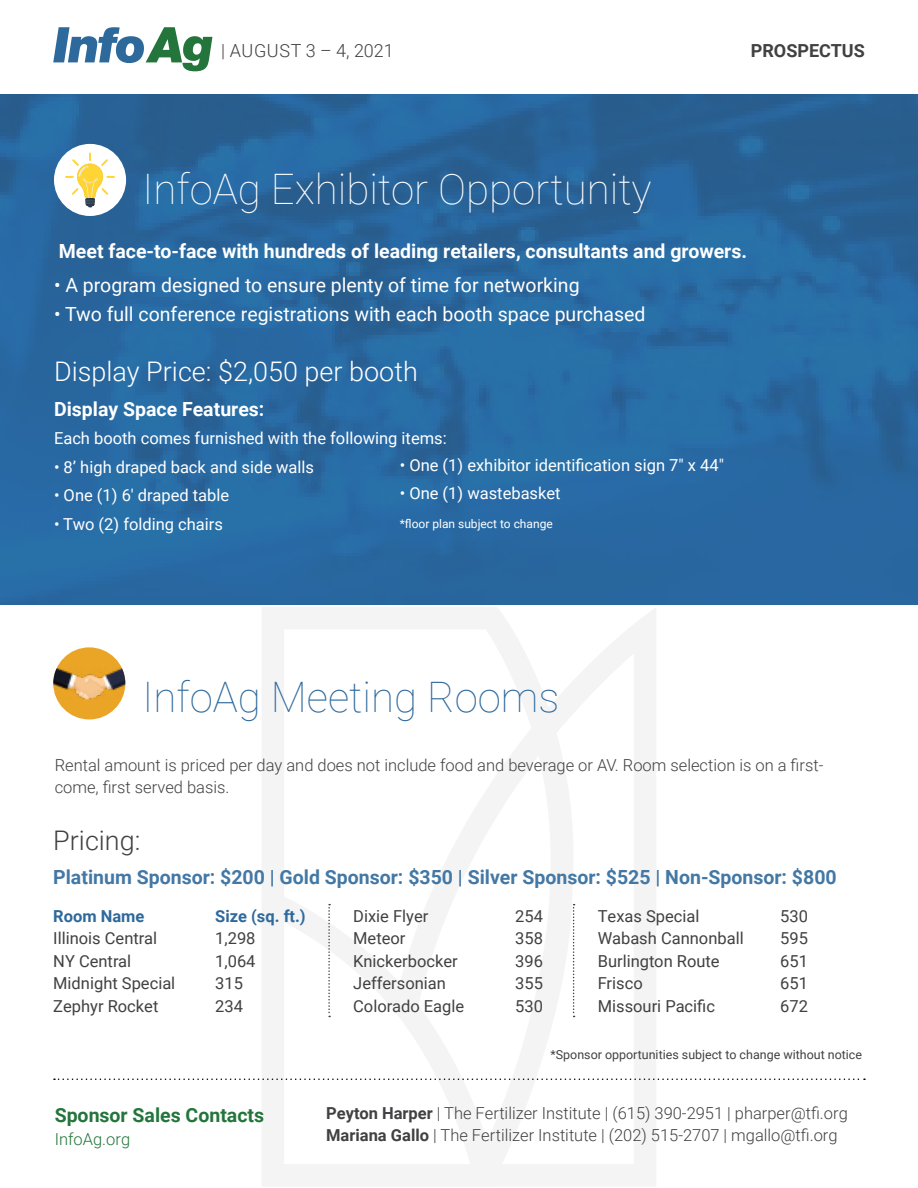
<style>
.page{position:relative;width:918px;height:1188px;background:#fff}
.page>*{position:absolute;margin:0;border:0;box-sizing:border-box;transform-origin:0 0}
.t1{font:100 42px "Roboto";color:#fff}
.t2{font:100 42px "Roboto";color:#2e699c}
.t3{font:300 27px "Roboto";color:#fff}
.t4{font:300 27px "Roboto";color:#414042}
.t5{font:19.5px "Roboto";color:#fff}
.t6{font:700 19.5px "Roboto";color:#fff}
.t7{font:700 19.5px "Roboto";color:#4378a5}
.t8{font:700 19.5px "Roboto";color:#24753b}
.t9{font:300 18px "Roboto";letter-spacing:.03em;color:#414042}
.t10{font:700 18px "Roboto";color:#414042}
.t11{font:300 16.5px/22.5px "Roboto";color:#414042}
.t12{font:16.5px "Roboto";color:#414042}
.t13{font:16.5px "Roboto";color:#fff}
.t14{font:700 16.5px "Roboto";color:#2e699c}
.t15{font:300 16.5px "Roboto";color:#24753b}
.t16{font:12.45px "Roboto";color:#414042}
.t17{font:12px "Roboto";color:#fff}
.s1{font-weight:700}
</style>
<div class="page">
<svg style="left:262px;top:607px;width:394px;height:579px"></svg>
<img style="left:0;top:94px;width:918px;height:511px">
<svg style="left:53px;top:27px;width:159px;height:44px"></svg>
<div style="left:54px;top:144px;width:72px;height:72px;background:#fff;border-radius:50%"></div>
<svg style="left:65px;top:153px;width:50px;height:54px"></svg>
<div style="left:53px;top:647px;width:72px;height:72px;background:#eba526;border-radius:50%"></div>
<img style="left:53px;top:667px;width:72px;height:32px">
<svg style="left:328px;top:904px;width:2px;height:113px"></svg>
<svg style="left:573px;top:904px;width:2px;height:113px"></svg>
<svg style="left:54px;top:1079px;width:811px;height:1px"></svg>
<p class="t9" style="left:221px;top:38px;width:174px">| AUGUST 3 – 4, 2021</p>
<p class="t10" style="left:751px;top:38px;width:115px">PROSPECTUS</p>
<h1 class="t1" style="left:143px;top:159px;width:511px">InfoAg Exhibitor Opportunity</h1>
<p class="t6" style="left:59px;top:237px;width:690px">Meet face-to-face with hundreds of leading retailers, consultants and growers.</p>
<p class="t5" style="left:54px;top:271px;width:527px">• A program designed to ensure plenty of time for networking</p>
<p class="t5" style="left:54px;top:300px;width:593px">• Two full conference registrations with each booth space purchased</p>
<h2 class="t3" style="left:54px;top:353px;width:365px">Display Price: $2,050 per booth</h2>
<p class="t6" style="left:54px;top:395px;width:212px">Display Space Features:</p>
<p class="t13" style="left:54px;top:427px;width:394px">Each booth comes furnished with the following items:</p>
<p class="t13" style="left:54px;top:455px;width:262px">• 8’ high draped back and side walls</p>
<p class="t13" style="left:54px;top:484px;width:177px">• One (1) 6' draped table</p>
<p class="t13" style="left:54px;top:512px;width:171px">• Two (2) folding chairs</p>
<p class="t13" style="left:400px;top:453px;width:326px">• One (1) exhibitor identification sign 7" x 44"</p>
<p class="t13" style="left:400px;top:482px;width:162px">• One (1) wastebasket</p>
<p class="t17" style="left:400px;top:515px;width:155px">*floor plan subject to change</p>
<h1 class="t2" style="left:143px;top:668px;width:418px">InfoAg Meeting Rooms</h1>
<p class="t11" style="left:55px;top:753px;width:770px">Rental amount is priced per day and does not include food and beverage or AV. Room selection is on a first&shy;come, first served basis.</p>
<h2 class="t4" style="left:53px;top:821px;width:89px">Pricing:</h2>
<p class="t7" style="left:53px;top:863px;width:785px">Platinum Sponsor: $200 | Gold Sponsor: $350 | Silver Sponsor: $525 | Non-Sponsor: $800</p>
<p class="t14" style="left:53px;top:905px;width:93px">Room Name</p>
<p class="t14" style="left:215px;top:905px;width:92px">Size (sq. ft.)</p>
<p class="t12" style="left:53px;top:927px;width:105px">Illinois Central</p>
<p class="t12" style="left:215px;top:927px;width:42px">1,298</p>
<p class="t12" style="left:53px;top:950px;width:79px">NY Central</p>
<p class="t12" style="left:215px;top:950px;width:42px">1,064</p>
<p class="t12" style="left:53px;top:972px;width:124px">Midnight Special</p>
<p class="t12" style="left:215px;top:972px;width:29px">315</p>
<p class="t12" style="left:53px;top:995px;width:107px">Zephyr Rocket</p>
<p class="t12" style="left:215px;top:995px;width:29px">234</p>
<p class="t12" style="left:353px;top:905px;width:77px">Dixie Flyer</p>
<p class="t12" style="left:515px;top:905px;width:29px">254</p>
<p class="t12" style="left:353px;top:927px;width:54px">Meteor</p>
<p class="t12" style="left:515px;top:927px;width:29px">358</p>
<p class="t12" style="left:353px;top:950px;width:106px">Knickerbocker</p>
<p class="t12" style="left:515px;top:950px;width:29px">396</p>
<p class="t12" style="left:353px;top:972px;width:94px">Jeffersonian</p>
<p class="t12" style="left:515px;top:972px;width:29px">355</p>
<p class="t12" style="left:353px;top:995px;width:112px">Colorado Eagle</p>
<p class="t12" style="left:515px;top:995px;width:29px">530</p>
<p class="t12" style="left:598px;top:905px;width:103px">Texas Special</p>
<p class="t12" style="left:780px;top:905px;width:29px">530</p>
<p class="t12" style="left:598px;top:927px;width:147px">Wabash Cannonball</p>
<p class="t12" style="left:780px;top:927px;width:29px">595</p>
<p class="t12" style="left:598px;top:950px;width:123px">Burlington Route</p>
<p class="t12" style="left:780px;top:950px;width:29px">651</p>
<p class="t12" style="left:598px;top:972px;width:47px">Frisco</p>
<p class="t12" style="left:780px;top:972px;width:29px">651</p>
<p class="t12" style="left:598px;top:995px;width:119px">Missouri Pacific</p>
<p class="t12" style="left:780px;top:995px;width:29px">672</p>
<p class="t8" style="left:55px;top:1102px;width:211px">Sponsor Sales Contacts</p>
<p class="t15" style="left:55px;top:1127px;width:77px">InfoAg.org</p>
<p class="t16" style="left:551px;top:1046px;width:313px">*Sponsor opportunities subject to change without notice</p>
<p class="t11" style="left:326px;top:1101px;width:523px"><span class="s1">Peyton Harper</span> | The Fertilizer Institute | (615) 390-2951 | pharper@tfi.org<br><span class="s1">Mariana Gallo</span> | The Fertilizer Institute | (202) 515-2707 | mgallo@tfi.org</p>
</div>
